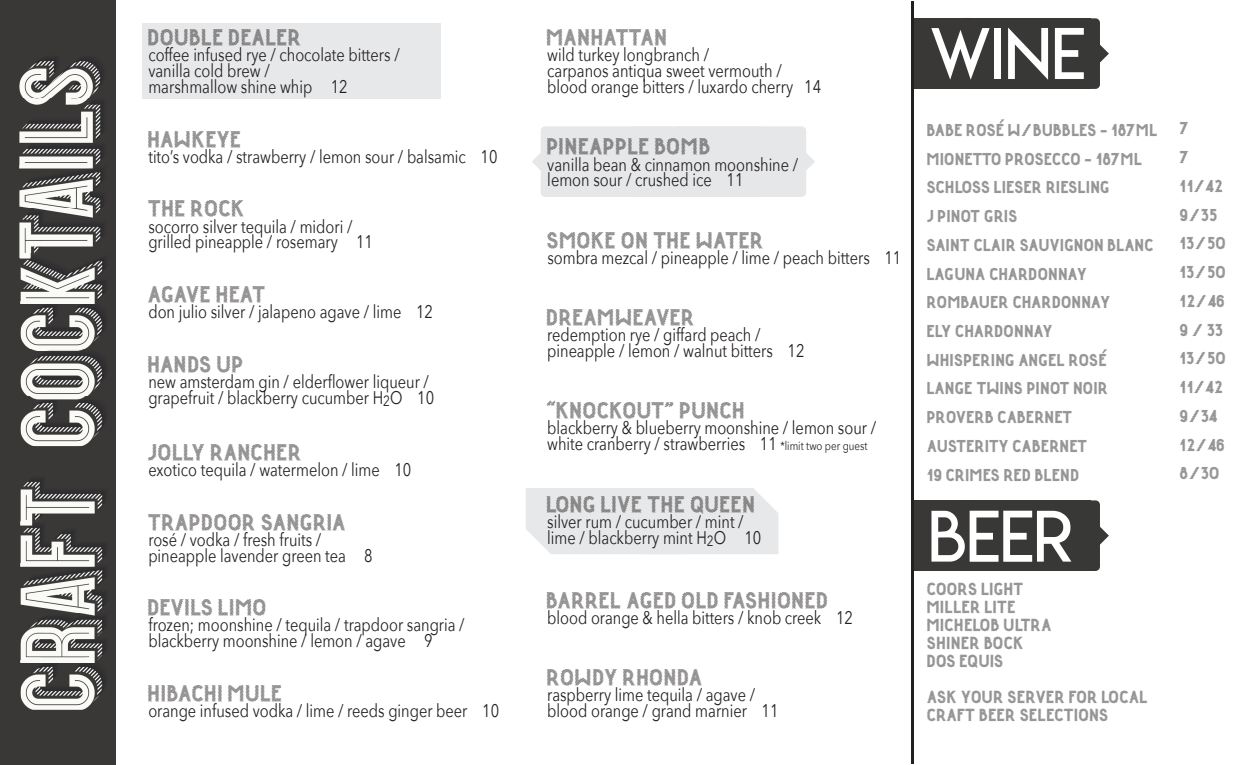
<style>
.page{position:relative;width:1260px;height:765px;background:#fff}
.page>*{position:absolute;margin:0;border:0;box-sizing:border-box;transform-origin:0 0}
.t1{font:70px "Lemon Milklight";color:#fff}
.t2{font:19.75px "Danken Regular Stripes Rounded";letter-spacing:-.03em;color:#231f20}
.t3{font:19.75px "Danken Regular Stripes Rounded";letter-spacing:-.05em;color:#231f20}
.t4{font:19.75px "Danken Regular Stripes Rounded";letter-spacing:-.02em;color:#231f20}
.t5{font:19.75px "Danken Regular Stripes Rounded";letter-spacing:-.07em;color:#231f20}
.t6{font:18.25px/15.9px "Avenir Next";color:#231f20;scale:.8 1}
.t7{font:15px/18px "Danken Regular Stripes Rounded";letter-spacing:-.03em;color:#231f20}
.t8{font:14.62px/28.8px "Danken Regular Stripes Rounded";letter-spacing:-.05em;color:#231f20}
.t9{font:14.62px/28.8px "Danken Regular Stripes Rounded";letter-spacing:-.03em;color:#231f20}
.s1{font-size:12.12px}
</style>
<div class="page">
<div style="left:0;top:0;width:116px;height:765px;background:#3a3737"></div>
<img style="left:21px;top:526px;width:84px;height:37px">
<img style="left:19px;top:105px;width:84px;height:60px">
<img style="left:19px;top:59px;width:84px;height:39px">
<img style="left:24px;top:98px;width:79px;height:7px">
<img style="left:21px;top:305px;width:84px;height:92px">
<img style="left:19px;top:218px;width:84px;height:40px">
<img style="left:19px;top:170px;width:84px;height:39px">
<img style="left:19px;top:165px;width:74px;height:4px">
<img style="left:24px;top:209px;width:76px;height:9px">
<img style="left:21px;top:664px;width:84px;height:46px">
<img style="left:21px;top:399px;width:84px;height:47px">
<img style="left:21px;top:480px;width:84px;height:41px">
<img style="left:21px;top:521px;width:15px;height:5px">
<img style="left:21px;top:617px;width:84px;height:44px">
<img style="left:21px;top:661px;width:74px;height:2px">
<img style="left:21px;top:566px;width:84px;height:47px">
<img style="left:21px;top:563px;width:74px;height:3px">
<img style="left:80px;top:613px;width:15px;height:3px">
<img style="left:21px;top:350px;width:84px;height:1px">
<img style="left:31px;top:397px;width:53px;height:2px">
<img style="left:21px;top:258px;width:84px;height:43px">
<img style="left:21px;top:301px;width:74px;height:3px">
<img style="left:21px;top:254px;width:82px;height:4px">
<div style="left:526px;top:488px;width:252px;height:66px;background:#e7e8e9"></div>
<div style="left:532px;top:126px;width:283px;height:71px;background:#e6e7e9"></div>
<div style="left:142px;top:24px;width:299px;height:75px;background:#e7e8e9"></div>
<div style="left:912px;top:18px;width:179px;height:71px;background:#3a3737"></div>
<svg style="left:1091px;top:18px;width:18px;height:71px"></svg>
<div style="left:912px;top:500px;width:179px;height:71px;background:#3a3737"></div>
<svg style="left:1091px;top:500px;width:18px;height:71px"></svg>
<hr style="left:911px;top:2px;width:3px;height:762px;background:#231f20">
<p class="t2" style="left:148px;top:23px;width:157px">DOUBLE DEALER</p>
<p class="t6" style="left:148px;top:46px;width:316px">coffee infused rye / chocolate bitters / vanilla cold brew /<br>marshmallow shine whip 12</p>
<p class="t3" style="left:148px;top:124px;width:96px">HAWKEYE</p>
<p class="t6" style="left:148px;top:148px;width:438px">tito’s vodka / strawberry / lemon sour / balsamic 10</p>
<p class="t3" style="left:148px;top:194px;width:100px">THE ROCK</p>
<p class="t6" style="left:148px;top:217px;width:282px">socorro silver tequila / midori / grilled pineapple / rosemary 11</p>
<p class="t5" style="left:148px;top:280px;width:121px">AGAVE HEAT</p>
<p class="t6" style="left:148px;top:303px;width:357px">don julio silver / jalapeno agave / lime 12</p>
<p class="t3" style="left:148px;top:349px;width:98px">HANDS UP</p>
<p class="t6" style="left:148px;top:373px;width:359px">new amsterdam gin / elderflower liqueur / grapefruit / blackberry cucumber H<sub>2</sub>O 10</p>
<p class="t3" style="left:148px;top:438px;width:157px">JOLLY RANCHER</p>
<p class="t6" style="left:148px;top:461px;width:330px">exotico tequila / watermelon / lime 10</p>
<p class="t3" style="left:148px;top:507px;width:201px">TRAPDOOR SANGRIA</p>
<p class="t6" style="left:148px;top:531px;width:282px">rosé / vodka / fresh fruits / pineapple lavender green tea 8</p>
<p class="t3" style="left:148px;top:593px;width:122px">DEVILS LIMO</p>
<p class="t6" style="left:148px;top:616px;width:397px">frozen; moonshine / tequila / trapdoor sangria / blackberry moonshine / lemon / agave 9</p>
<p class="t4" style="left:148px;top:678px;width:137px">HIBACHI MULE</p>
<p class="t6" style="left:148px;top:702px;width:440px">orange infused vodka / lime / reeds ginger beer 10</p>
<p class="t3" style="left:547px;top:23px;width:123px">MANHATTAN</p>
<p class="t6" style="left:547px;top:46px;width:344px">wild turkey longbranch /<br>carpanos antiqua sweet vermouth / blood orange bitters / luxardo cherry 14</p>
<p class="t2" style="left:547px;top:132px;width:167px">PINEAPPLE BOMB</p>
<p class="t6" style="left:547px;top:156px;width:315px">vanilla bean &amp; cinnamon moonshine / lemon sour / crushed ice 11</p>
<p class="t2" style="left:547px;top:225px;width:220px">SMOKE ON THE WATER</p>
<p class="t6" style="left:547px;top:249px;width:444px">sombra mezcal / pineapple / lime / peach bitters 11</p>
<p class="t3" style="left:547px;top:303px;width:151px">DREAMWEAVER</p>
<p class="t6" style="left:547px;top:326px;width:323px">redemption rye / giffard peach / pineapple / lemon / walnut bitters 12</p>
<p class="t2" style="left:547px;top:396px;width:201px">“KNOCKOUT” PUNCH</p>
<p class="t6" style="left:547px;top:419px;width:413px">blackberry &amp; blueberry moonshine / lemon sour / white cranberry / strawberries 11 <span class="s1">*limit two per guest</span></p>
<p class="t2" style="left:547px;top:489px;width:211px">LONG LIVE THE QUEEN</p>
<p class="t6" style="left:547px;top:513px;width:269px">silver rum / cucumber / mint / lime / blackberry mint H<sub>2</sub>O 10</p>
<p class="t2" style="left:547px;top:585px;width:284px">BARREL AGED OLD FASHIONED</p>
<p class="t6" style="left:547px;top:609px;width:384px">blood orange &amp; hella bitters / knob creek 12</p>
<p class="t4" style="left:547px;top:663px;width:159px">ROWDY RHONDA</p>
<p class="t6" style="left:547px;top:686px;width:291px">raspberry lime tequila / agave / blood orange / grand marnier 11</p>
<h1 class="t1" style="left:930px;top:11px;width:157px">WINE</h1>
<p class="t8" style="left:927px;top:115px;width:233px">BABE ROSÉ W/BUBBLES - 187ML<br>MIONETTO PROSECCO - 187ML<br>SCHLOSS LIESER RIESLING<br>J PINOT GRIS<br>SAINT CLAIR SAUVIGNON BLANC<br>LAGUNA CHARDONNAY<br>ROMBAUER CHARDONNAY<br>ELY CHARDONNAY<br>WHISPERING ANGEL ROSÉ<br>LANGE TWINS PINOT NOIR<br>PROVERB CABERNET<br>AUSTERITY CABERNET<br>19 CRIMES RED BLEND</p>
<p class="t9" style="left:1180px;top:114px;width:49px">7<br>7<br>11/42<br>9/35<br>13/50<br>13/50<br>12/46<br>9 / 33<br>13/50<br>11/42<br>9/34<br>12/46<br>8/30</p>
<h1 class="t1" style="left:928px;top:494px;width:146px">BEER</h1>
<p class="t7" style="left:927px;top:580px;width:127px">COORS LIGHT<br>MILLER LITE<br>MICHELOB ULTRA<br>SHINER BOCK<br>DOS EQUIS</p>
<p class="t7" style="left:927px;top:688px;width:223px">ASK YOUR SERVER FOR LOCAL<br>CRAFT BEER SELECTIONS</p>
</div>
